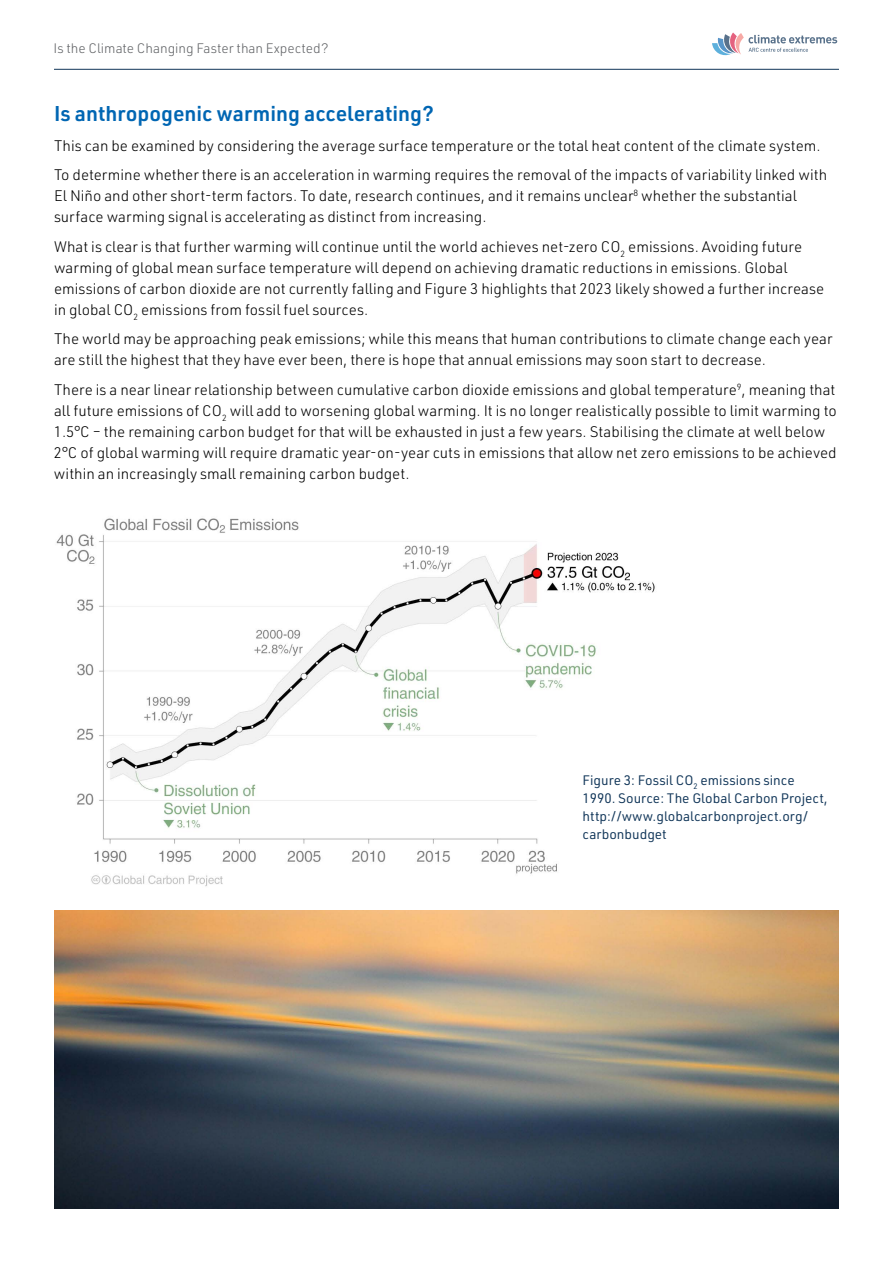
<style>
.page{position:relative;width:893px;height:1263px;background:#fff}
.page>*{position:absolute;margin:0;border:0;box-sizing:border-box;transform-origin:0 0}
.t1{font:600 21px "URWDIN";color:#0066b3}
.t2{font:300 15px/21px "URWDIN";color:#000}
.t3{font:13.5px/18px "URWDIN";color:#113659}
.t4{font:300 13.5px "URWDIN";color:#636568}
</style>
<div class="page">
<svg style="left:712px;top:33px;width:125px;height:23px"></svg>
<hr style="left:54px;top:69px;width:785px;height:1px;background:#113659">
<img style="left:56px;top:518px;width:599px;height:369px">
<img style="left:55px;top:910px;width:783px;height:298px">
<p class="t4" style="left:54px;top:39px;width:276px">Is the Climate Changing Faster than Expected?</p>
<h1 class="t1" style="left:54px;top:100px;width:381px">Is anthropogenic warming accelerating?</h1>
<p class="t2" style="left:54px;top:130px;width:775px;line-height:29.5px">This can be examined by considering the average surface temperature or the total heat content of the climate system.<br>To determine whether there is an acceleration in warming requires the removal of the impacts of variability linked with</p>
<p class="t2" style="left:54px;top:185px;width:744px">El Niño and other short-term factors. To date, research continues, and it remains unclear<sup>8</sup> whether the substantial surface warming signal is accelerating as distinct from increasing.</p>
<p class="t2" style="left:54px;top:236px;width:772px">What is clear is that further warming will continue until the world achieves net-zero CO<sub>2</sub> emissions. Avoiding future warming of global mean surface temperature will depend on achieving dramatic reductions in emissions. Global emissions of carbon dioxide are not currently falling and Figure 3 highlights that 2023 likely showed a further increase in global CO<sub>2</sub> emissions from fossil fuel sources.</p>
<p class="t2" style="left:54px;top:328px;width:780px">The world may be approaching peak emissions; while this means that human contributions to climate change each year are still the highest that they have ever been, there is hope that annual emissions may soon start to decrease.</p>
<p class="t2" style="left:54px;top:379px;width:784px">There is a near linear relationship between cumulative carbon dioxide emissions and global temperature<sup>9</sup>, meaning that all future emissions of CO<sub>2</sub> will add to worsening global warming. It is no longer realistically possible to limit warming to 1.5°C – the remaining carbon budget for that will be exhausted in just a few years. Stabilising the climate at well below 2°C of global warming will require dramatic year-on-year cuts in emissions that allow net zero emissions to be achieved within an increasingly small remaining carbon budget.</p>
<p class="t3" style="left:583px;top:770px;width:247px">Figure 3: Fossil CO<sub>2</sub> emissions since 1990. Source: The Global Carbon Project, http://www.globalcarbonproject.org/ carbonbudget</p>
</div>
